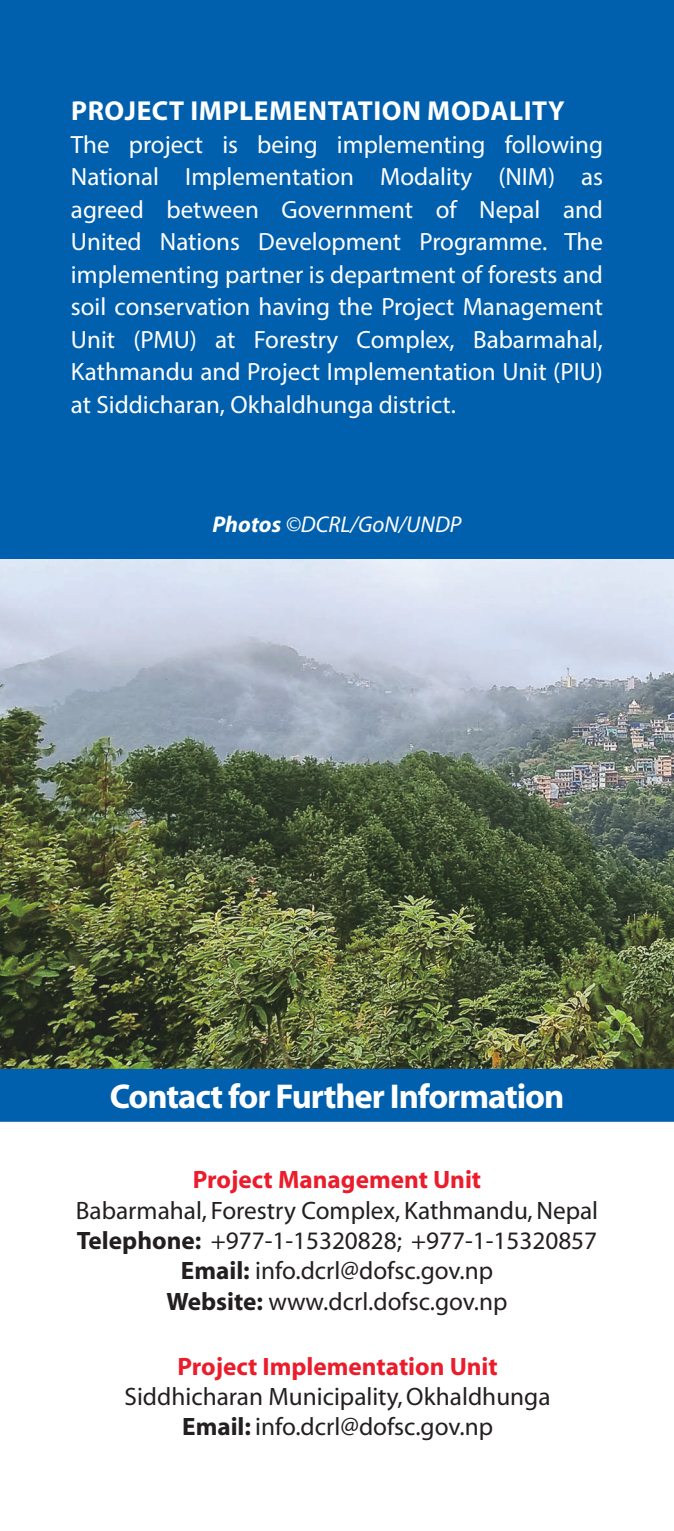
<style>
.page{position:relative;width:674px;height:1531px;background:#fff}
.page>*{position:absolute;margin:0;border:0;box-sizing:border-box;transform-origin:0 0}
.t1{font:700 34.5px "Myriad";letter-spacing:-.03em;color:#fff}
.t2{font:700 27.5px "Myriad Pro";letter-spacing:.02em;color:#fff}
.t3{font:25.25px/30.2px "Myriad";color:#231f20;text-align:center}
.t4{font:700 25.25px "Myriad";color:#eb1c2c}
.t5{font:25px/32.5px "Myriad Pro";color:#fff;text-align:justify}
.t6{font:italic 23px "Myriad";color:#fff}
.s1{font-weight:700}
</style>
<div class="page">
<div style="left:0;top:0;width:673px;height:569px;background:#0160ae"></div>
<img style="left:0;top:560px;width:673px;height:509px">
<div style="left:0;top:1069px;width:673px;height:53px;background:#0160ae"></div>
<p class="t2" style="left:71px;top:93px;width:494px">PROJECT IMPLEMENTATION MODALITY</p>
<p class="t5" style="left:71px;top:128px;width:533px">The project is being implementing following National Implementation Modality (NIM) as agreed between Government of Nepal and United Nations Development Programme. The implementing partner is department of forests and soil conservation having the Project Management Unit (PMU) at Forestry Complex, Babarmahal, Kathmandu and Project Implementation Unit (PIU) at Siddicharan, Okhaldhunga district.</p>
<p class="t6" style="left:212px;top:512px;width:250px"><span class="s1">Photos</span> ©DCRL/GoN/UNDP</p>
<h1 class="t1" style="left:110px;top:1079px;width:456px">Contact for Further Information</h1>
<p class="t4" style="left:193px;top:1167px;width:290px">Project Management Unit</p>
<p class="t3" style="left:76px;top:1196px;width:523px">Babarmahal, Forestry Complex, Kathmandu, Nepal <span class="s1">Telephone:</span> +977-1-15320828; +977-1-15320857<br><span class="s1">Email:</span> info.dcrl@dofsc.gov.np<br><span class="s1">Website:</span> www.dcrl.dofsc.gov.np</p>
<p class="t4" style="left:177px;top:1353px;width:322px">Project Implementation Unit</p>
<p class="t3" style="left:124px;top:1382px;width:427px">Siddhicharan Municipality, Okhaldhunga<br><span class="s1">Email:</span> info.dcrl@dofsc.gov.np</p>
</div>
